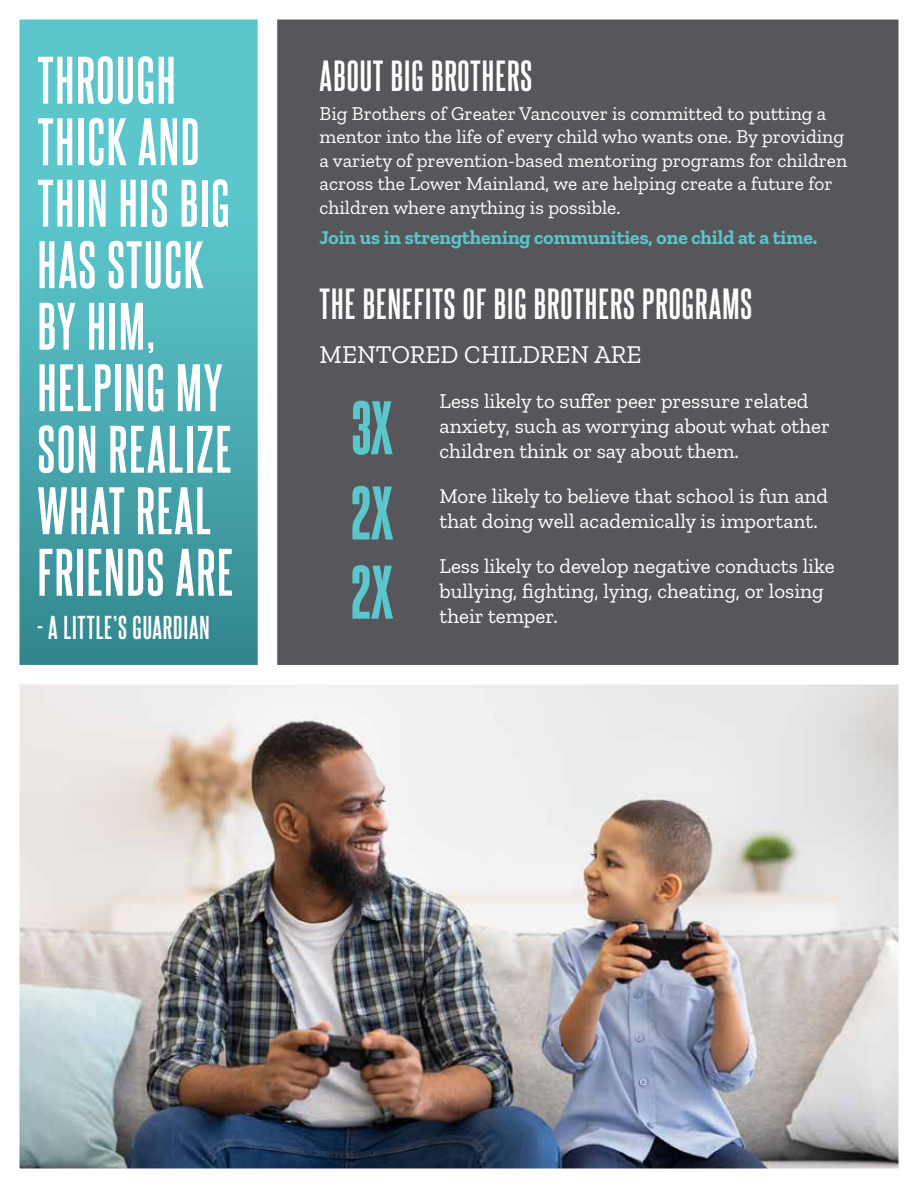
<style>
.page{position:relative;width:918px;height:1188px;background:#fff}
.page>*{position:absolute;margin:0;border:0;box-sizing:border-box;transform-origin:0 0}
.t1{font:64.5px/85.2px "Steelfish Eb";color:#5bc6cc}
.t2{font:700 57px/61.5px "Steelfish Rg";letter-spacing:.03em;color:#fff}
.t3{font:700 37.5px "Steelfish Rg";letter-spacing:.03em;color:#fff}
.t4{font:700 28.5px "Steelfish Rg";letter-spacing:.03em;color:#fff}
.t5{font:25.5px "Zilla Slab";color:#fff}
.t6{font:21px/25.2px "Zilla Slab";color:#fff}
.t7{font:19.5px/23.4px "Zilla Slab";color:#fff}
.t8{font:700 19.5px "Zilla Slab";color:#5bc6cc}
</style>
<div class="page">
<div style="left:277px;top:0;width:641px;height:673px;background:#55575a"></div>
<div style="left:7px;top:16px;width:256px;height:653px;background:linear-gradient(to bottom,#65d4da,#388d95)"></div>
<img style="left:21px;top:684px;width:876px;height:483px">
<div style="left:0;top:0;width:918px;height:1188px;border:20px solid #fff"></div>
<div style="left:0;top:665px;width:902px;height:19px;background:#fff"></div>
<div style="left:258px;top:16px;width:19px;height:668px;background:#fff"></div>
<h2 class="t2" style="left:37px;top:52px;width:197px">THROUGH<br>THICK AND<br>THIN HIS BIG<br>HAS STUCK<br>BY HIM,<br>HELPING MY<br>SON REALIZE<br>WHAT REAL<br>FRIENDS ARE</h2>
<h3 class="t4" style="left:37px;top:614px;width:174px">- A LITTLE’S GUARDIAN</h3>
<h3 class="t3" style="left:320px;top:57px;width:214px">ABOUT BIG BROTHERS</h3>
<p class="t7" style="left:320px;top:103px;width:529px">Big Brothers of Greater Vancouver is committed to putting a mentor into the life of every child who wants one. By providing a variety of prevention-based mentoring programs for children across the Lower Mainland, we are helping create a future for children where anything is possible.</p>
<p class="t8" style="left:320px;top:230px;width:499px">Join us in strengthening communities, one child at a time.</p>
<h3 class="t3" style="left:320px;top:286px;width:434px">THE BENEFITS OF BIG BROTHERS PROGRAMS</h3>
<p class="t5" style="left:320px;top:345px;width:324px">MENTORED CHILDREN ARE</p>
<p class="t6" style="left:440px;top:388px;width:392px">Less likely to suffer peer pressure related anxiety, such as worrying about what other children think or say about them.</p>
<p class="t6" style="left:440px;top:485px;width:390px">More likely to believe that school is fun and that doing well academically is important.</p>
<p class="t6" style="left:440px;top:555px;width:397px">Less likely to develop negative conducts like bullying, fighting, lying, cheating, or losing their temper.</p>
<h1 class="t1" style="left:351px;top:388px;width:44px">3X<br>2X</h1>
<h1 class="t1" style="left:351px;top:552px;width:44px">2X</h1>
</div>
